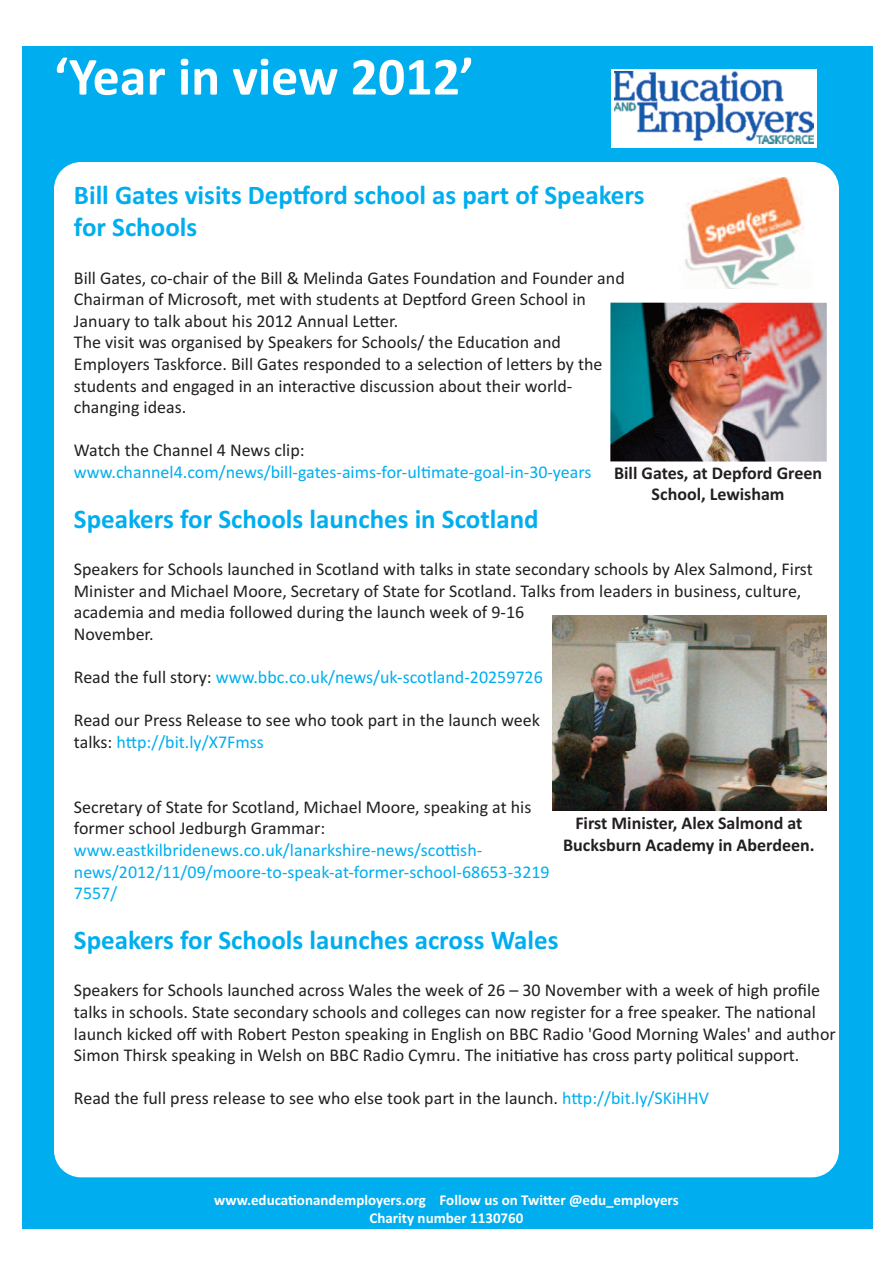
<style>
.page{position:relative;width:893px;height:1263px;background:#fff}
.page>*{position:absolute;margin:0;border:0;box-sizing:border-box;transform-origin:0 0}
.t1{font:700 54px "Calibri";color:#fff}
.t2{font:700 27px/32.4px "Calibri";color:#00aeef}
.t3{font:18px/21.6px "Calibri";color:#231f20}
.t4{font:18px/21.6px "Calibri";color:#00aeef}
.t5{font:700 18px/21.6px "Calibri";color:#231f20;text-align:center}
.t6{font:700 15px/18px "Calibri";color:#fff;text-align:center}
.s1{color:#231f20}
.s2{color:#00aeef}
</style>
<div class="page">
<div style="left:22px;top:46px;width:850px;height:1182px;background:#00aeef"></div>
<div style="left:611px;top:69px;width:205px;height:78px;background:#fff"></div>
<img style="left:615px;top:72px;width:198px;height:71px">
<div style="left:54px;top:162px;width:785px;height:1015px;background:#fff;border-radius:27px"></div>
<img style="left:684px;top:178px;width:120px;height:110px">
<img style="left:610px;top:303px;width:217px;height:159px">
<img style="left:552px;top:616px;width:274px;height:194px">
<h1 class="t1" style="left:54px;top:44px;width:421px">‘Year in view 2012’</h1>
<h2 class="t2" style="left:74px;top:178px;width:572px">Bill Gates visits Deptford school as part of Speakers for Schools</h2>
<p class="t3" style="left:74px;top:266px;width:552px">Bill Gates, co-chair of the Bill &amp; Melinda Gates Foundation and Founder and Chairman of Microsoft, met with students at Deptford Green School in January to talk about his 2012 Annual Letter.<br>The visit was organised by Speakers for Schools/ the Education and Employers Taskforce. Bill Gates responded to a selection of letters by the students and engaged in an interactive discussion about their world&shy;changing ideas.</p>
<p class="t3" style="left:74px;top:439px;width:232px">Watch the Channel 4 News clip:</p>
<p class="t4" style="left:74px;top:461px;width:519px">www.channel4.com/news/bill-gates-aims-for-ultimate-goal-in-30-years</p>
<h2 class="t2" style="left:74px;top:502px;width:466px">Speakers for Schools launches in Scotland</h2>
<p class="t3" style="left:74px;top:558px;width:740px">Speakers for Schools launched in Scotland with talks in state secondary schools by Alex Salmond, First Minister and Michael Moore, Secretary of State for Scotland. Talks from leaders in business, culture, academia and media followed during the launch week of 9-16<br>November.</p>
<p class="t4" style="left:74px;top:666px;width:470px"><span class="s1">Read the full story:</span> www.bbc.co.uk/news/uk-scotland-20259726</p>
<p class="t3" style="left:74px;top:709px;width:468px">Read our Press Release to see who took part in the launch week talks: <span class="s2">http://bit.ly/X7Fmss</span></p>
<p class="t5" style="left:614px;top:461px;width:210px">Bill Gates, at Depford Green<br>School, Lewisham</p>
<p class="t3" style="left:74px;top:796px;width:459px">Secretary of State for Scotland, Michael Moore, speaking at his former school Jedburgh Grammar:</p>
<p class="t4" style="left:74px;top:839px;width:477px">www.eastkilbridenews.co.uk/lanarkshire-news/scottish&shy;news/2012/11/09/moore-to-speak-at-former-school-68653-3219<br>7557/</p>
<h2 class="t2" style="left:74px;top:924px;width:486px">Speakers for Schools launches across Wales</h2>
<p class="t3" style="left:74px;top:979px;width:763px">Speakers for Schools launched across Wales the week of 26 – 30 November with a week of high profile talks in schools. State secondary schools and colleges can now register for a free speaker. The national launch kicked off with Robert Peston speaking in English on BBC Radio 'Good Morning Wales' and author Simon Thirsk speaking in Welsh on BBC Radio Cymru. The initiative has cross party political support.</p>
<p class="t3" style="left:74px;top:1087px;width:636px">Read the full press release to see who else took part in the launch. <span class="s2">http://bit.ly/SKiHHV</span></p>
<p class="t5" style="left:563px;top:812px;width:253px">First Minister, Alex Salmond at<br>Bucksburn Academy in Aberdeen.</p>
<p class="t6" style="left:214px;top:1191px;width:466px">www.educationandemployers.org Follow us on Twitter @edu_employers<br>Charity number 1130760</p>
</div>
